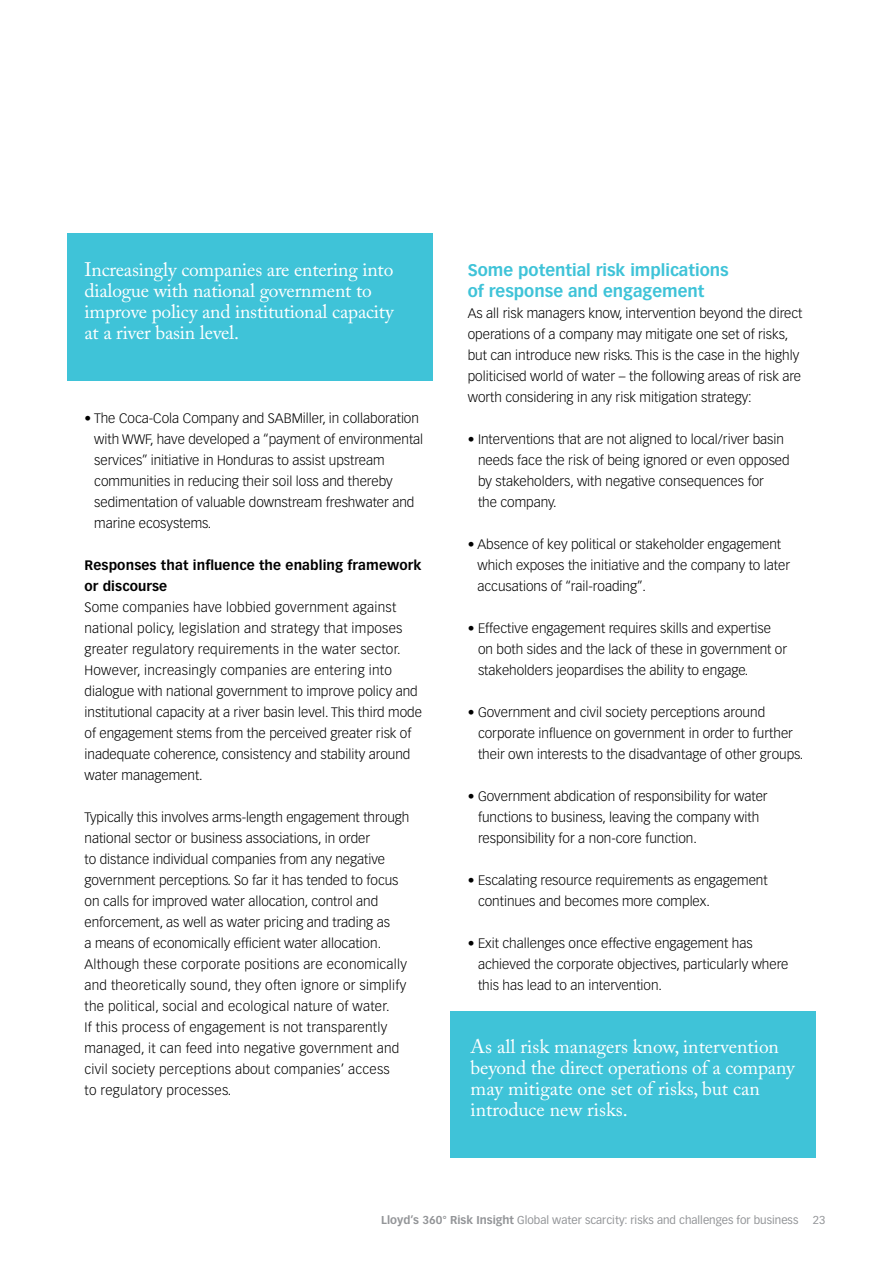
<style>
.page{position:relative;width:893px;height:1263px;background:#fff}
.page>*{position:absolute;margin:0;border:0;box-sizing:border-box;transform-origin:0 0}
.t1{font:19.5px/21px "Adobe Caslon Pro";letter-spacing:-.01em;color:#fff}
.t2{font:700 16.5px/21px "Vectora LH";color:#3fc3d8}
.t3{font:300 13.5px/21px "Vectora LH";color:#000}
.t4{font:700 13.5px/21px "Vectora LH";letter-spacing:.01em;color:#000}
.t5{font:11.25px "Vectora LH";color:#939598}
.s1{font-weight:700}
</style>
<div class="page">
<div style="left:450px;top:1011px;width:365px;height:147px;background:#3fc3d8"></div>
<div style="left:68px;top:234px;width:365px;height:147px;background:#3fc3d8"></div>
<h1 class="t1" style="left:85px;top:258px;width:311px">Increasingly companies are entering into dialogue with national government to improve policy and institutional capacity at a river basin level.</h1>
<p class="t3" style="left:94px;top:408px;width:331px;text-indent:-10px">• The Coca-Cola Company and SABMiller, in collaboration with WWF, have developed a “payment of environmental services” initiative in Honduras to assist upstream communities in reducing their soil loss and thereby sedimentation of valuable downstream freshwater and marine ecosystems.</p>
<p class="t4" style="left:85px;top:554px;width:339px">Responses that influence the enabling framework or discourse</p>
<p class="t3" style="left:85px;top:597px;width:339px">Some companies have lobbied government against national policy, legislation and strategy that imposes greater regulatory requirements in the water sector.<br>However, increasingly companies are entering into dialogue with national government to improve policy and institutional capacity at a river basin level. This third mode of engagement stems from the perceived greater risk of inadequate coherence, consistency and stability around water management.</p>
<p class="t3" style="left:85px;top:807px;width:326px">Typically this involves arms-length engagement through national sector or business associations, in order<br>to distance individual companies from any negative government perceptions. So far it has tended to focus on calls for improved water allocation, control and enforcement, as well as water pricing and trading as<br>a means of economically efficient water allocation.<br>Although these corporate positions are economically and theoretically sound, they often ignore or simplify the political, social and ecological nature of water.<br>If this process of engagement is not transparently managed, it can feed into negative government and civil society perceptions about companies’ access<br>to regulatory processes.</p>
<p class="t2" style="left:468px;top:259px;width:262px">Some potential risk implications of response and engagement</p>
<p class="t3" style="left:468px;top:303px;width:336px">As all risk managers know, intervention beyond the direct operations of a company may mitigate one set of risks, but can introduce new risks. This is the case in the highly politicised world of water – the following areas of risk are worth considering in any risk mitigation strategy:</p>
<p class="t3" style="left:478px;top:429px;width:313px;text-indent:-10px">• Interventions that are not aligned to local/river basin needs face the risk of being ignored or even opposed by stakeholders, with negative consequences for<br>the company.</p>
<p class="t3" style="left:477px;top:534px;width:314px;text-indent:-10px">• Absence of key political or stakeholder engagement which exposes the initiative and the company to later accusations of “rail-roading”.</p>
<p class="t3" style="left:478px;top:618px;width:311px;text-indent:-10px">• Effective engagement requires skills and expertise on both sides and the lack of these in government or stakeholders jeopardises the ability to engage.</p>
<p class="t3" style="left:478px;top:702px;width:327px;text-indent:-10px">• Government and civil society perceptions around corporate influence on government in order to further their own interests to the disadvantage of other groups.</p>
<p class="t3" style="left:478px;top:786px;width:291px;text-indent:-10px">• Government abdication of responsibility for water functions to business, leaving the company with responsibility for a non-core function.</p>
<p class="t3" style="left:478px;top:870px;width:291px;text-indent:-10px">• Escalating resource requirements as engagement continues and becomes more complex.</p>
<p class="t3" style="left:478px;top:933px;width:312px;text-indent:-10px">• Exit challenges once effective engagement has achieved the corporate objectives, particularly where this has lead to an intervention.</p>
<h1 class="t1" style="left:471px;top:1035px;width:325px">As all risk managers know, intervention beyond the direct operations of a company may mitigate one set of risks, but can introduce new risks.</h1>
<p class="t5" style="left:381px;top:1213px;width:419px"><span class="s1">Lloyd’s 360° Risk Insight</span> Global water scarcity: risks and challenges for business</p>
<p class="t5" style="left:813px;top:1213px;width:14px">23</p>
</div>
